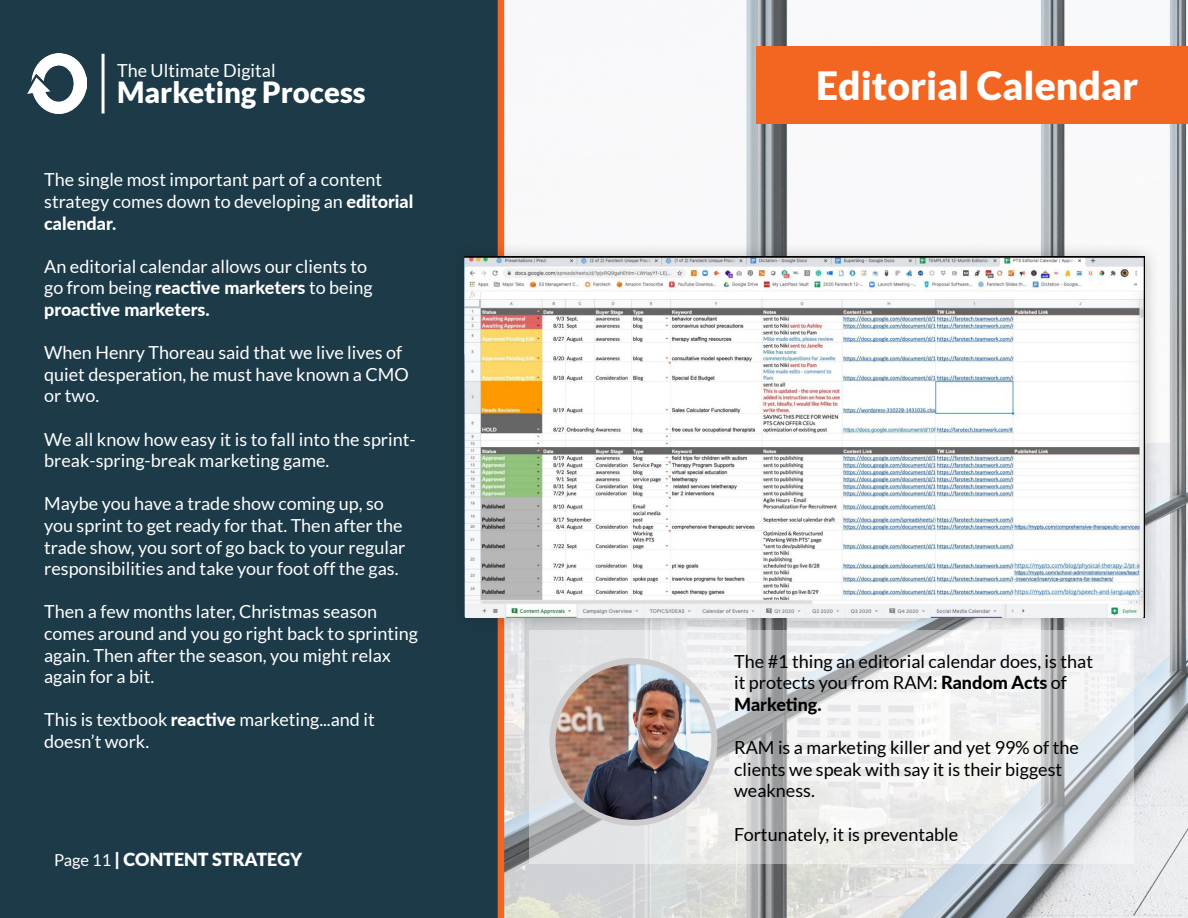
<style>
.page{position:relative;width:1188px;height:918px;background:#fff}
.page>*{position:absolute;margin:0;border:0;box-sizing:border-box;transform-origin:0 0}
.t1{font:900 39px "Lato";color:#fff}
.t2{font:900 29.25px "Lato";color:#fff}
.t3{font:18px/21.6px "Lato";color:#fff}
.t4{font:18px/21.6px "Lato";color:#000}
.t5{font:900 18px "Lato";color:#fff}
.t6{font:800 18px "Lato";color:#fff}
.s1{font-weight:800}
.s2{font-weight:400;font-size:16.5px}
</style>
<div class="page">
<img style="left:504px;top:0;width:684px;height:918px">
<div style="left:0;top:0;width:501px;height:918px;background:#1c3a48"></div>
<div style="left:498px;top:0;width:6px;height:918px;background:#f36621"></div>
<div style="left:756px;top:46px;width:432px;height:77px;background:#f36621"></div>
<img style="left:27px;top:54px;width:59px;height:59px">
<hr style="left:102px;top:54px;width:3px;height:60px;background:#fff">
<div style="left:449px;top:242px;width:711px;height:391px;background:#231f20;opacity:.3"></div>
<img style="left:464px;top:257px;width:681px;height:361px">
<svg style="left:530px;top:630px;width:604px;height:234px"></svg>
<img style="left:552px;top:661px;width:162px;height:162px;border-radius:80px">
<div style="left:549px;top:658px;width:168px;height:168px;border:6px solid #cecbcc;border-radius:50%"></div>
<p class="t3" style="left:117px;top:60px;width:160px">The Ultimate Digital</p>
<p class="t2" style="left:117px;top:75px;width:250px">Marketing Process</p>
<p class="t3" style="left:44px;top:169px;width:371px">The single most important part of a content strategy comes down to developing an <span class="s1">editorial</span></p>
<p class="t6" style="left:44px;top:210px;width:74px">calendar.</p>
<p class="t3" style="left:44px;top:255px;width:330px">An editorial calendar allows our clients to go from being <span class="s1">reactive marketers</span> to being <span class="s1">proactive marketers.</span></p>
<p class="t3" style="left:44px;top:342px;width:366px">When Henry Thoreau said that we live lives of quiet desperation, he must have known a CMO or two.</p>
<p class="t3" style="left:44px;top:428px;width:373px">We all know how easy it is to fall into the sprint&shy;break-spring-break marketing game.</p>
<p class="t3" style="left:44px;top:493px;width:363px">Maybe you have a trade show coming up, so you sprint to get ready for that. Then after the trade show, you sort of go back to your regular responsibilities and take your foot off the gas.</p>
<p class="t3" style="left:44px;top:601px;width:375px">Then a few months later, Christmas season comes around and you go right back to sprinting again. Then after the season, you might relax again for a bit.</p>
<p class="t3" style="left:44px;top:709px;width:332px">This is textbook <span class="s1">reactive</span> marketing...and it doesn’t work.</p>
<p class="t5" style="left:54px;top:849px;width:250px"><span class="s2">Page 11</span> | CONTENT STRATEGY</p>
<p class="t1" style="left:816px;top:63px;width:324px">Editorial Calendar</p>
<p class="t4" style="left:734px;top:650px;width:360px">The #1 thing an editorial calendar does, is that it protects you from RAM: <span class="s1">Random Acts</span> of<br><span class="s1">Marketing.</span></p>
<p class="t4" style="left:734px;top:737px;width:346px">RAM is a marketing killer and yet 99% of the clients we speak with say it is their biggest weakness.</p>
<p class="t4" style="left:734px;top:823px;width:226px">Fortunately, it is preventable</p>
</div>
